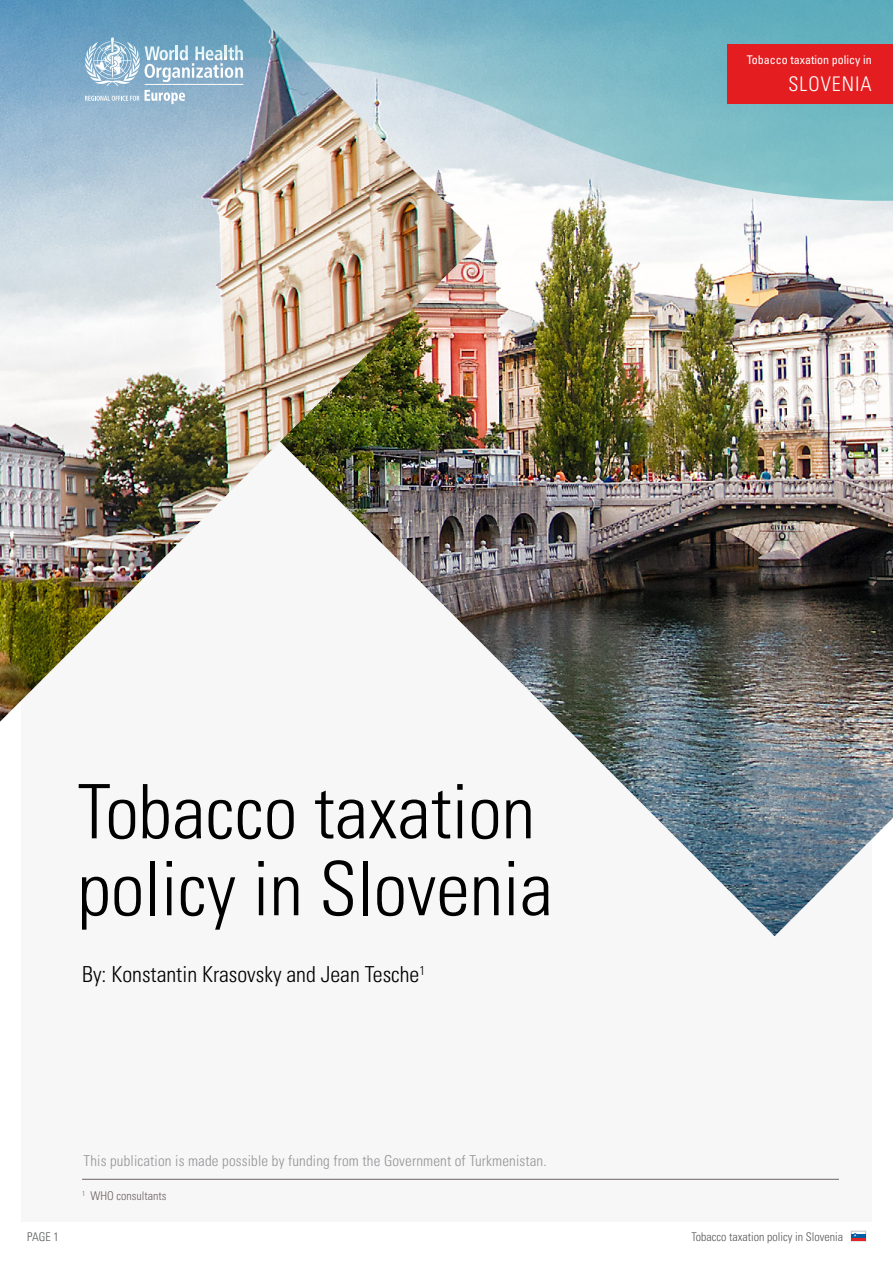
<style>
.page{position:relative;width:893px;height:1263px;background:#fff}
.page>*{position:absolute;margin:0;border:0;box-sizing:border-box;transform-origin:0 0}
.t1{font:75.15px/76.9px "Univers LTCYR 47 Light Cond";color:#000}
.t2{font:22.05px "Univers LTCYR 47 Light Cond";color:#000}
.t3{font:20.1px "Univers LTCYR 47 Light Cond";letter-spacing:.05em;color:#fff}
.t4{font:15px "Univers LTCYR 47 Light Cond";letter-spacing:.01em;color:#939598}
.t5{font:12px "Univers LTCYR 47 Light Cond";color:#58595b}
.t6{font:condensed 12px "Univers LTCYR 57";color:#fff}
.t7{font:12px "Univers LTCYR 47 Light Cond";color:#6c6264}
</style>
<div class="page">
<div style="left:21px;top:21px;width:851px;height:1201px;background:#f8f7f7"></div>
<svg style="left:851px;top:1231px;width:15px;height:3px"></svg>
<hr style="left:851px;top:1238px;width:15px;height:3px;background:#e42326">
<svg style="left:851px;top:1234px;width:15px;height:4px"></svg>
<img style="left:482px;top:238px;width:411px;height:698px">
<img style="left:0;top:238px;width:482px;height:484px">
<hr style="left:82px;top:1179px;width:757px;height:1px;background:#6c6264">
<svg style="left:0;top:0;width:893px;height:238px;background:#a2c1ca"></svg>
<div style="left:727px;top:44px;width:166px;height:59px;background:#e41d20"></div>
<p class="t6" style="left:747px;top:52px;width:126px">Tobacco taxation policy in</p>
<h3 class="t3" style="left:788px;top:70px;width:85px">SLOVENIA</h3>
<h1 class="t1" style="left:78px;top:769px;width:477px">Tobacco taxation policy in Slovenia</h1>
<h2 class="t2" style="left:82px;top:959px;width:345px">By: Konstantin Krasovsky and Jean Tesche<sup>1</sup></h2>
<p class="t4" style="left:84px;top:1150px;width:465px">This publication is made possible by funding from the Government of Turkmenistan.</p>
<p class="t7" style="left:82px;top:1187px;width:86px"><sup>1</sup> WHO consultants</p>
<p class="t5" style="left:27px;top:1228px;width:33px">PAGE 1</p>
<p class="t5" style="left:691px;top:1228px;width:153px">Tobacco taxation policy in Slovenia</p>
</div>
